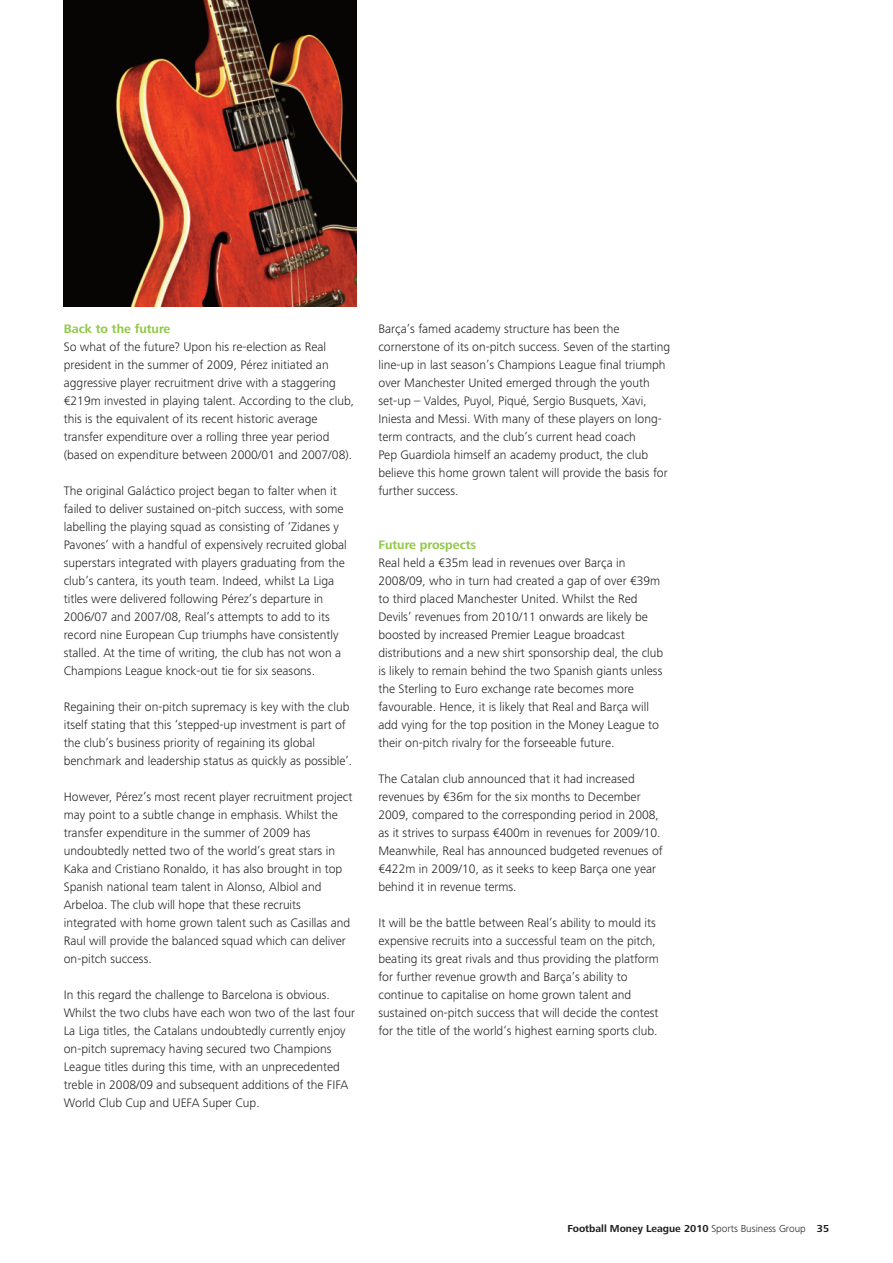
<style>
.page{position:relative;width:893px;height:1263px;background:#fff}
.page>*{position:absolute;margin:0;border:0;box-sizing:border-box;transform-origin:0 0}
.t1{font:300 12.75px/18px "Frutiger Next LT";color:#231f20}
.t2{font:700 12.75px "Frutiger Next LT";color:#92c947}
.t3{font:700 10.5px "Frutiger Next LT";color:#231f20}
.s1{font-weight:300}
</style>
<div class="page">
<img style="left:64px;top:0;width:293px;height:306px">
<p class="t2" style="left:64px;top:324px;width:108px">Back to the future</p>
<p class="t1" style="left:64px;top:339px;width:292px">So what of the future? Upon his re-election as Real president in the summer of 2009, Pérez initiated an aggressive player recruitment drive with a staggering €219m invested in playing talent. According to the club, this is the equivalent of its recent historic average transfer expenditure over a rolling three year period (based on expenditure between 2000/01 and 2007/08).</p>
<p class="t1" style="left:64px;top:483px;width:285px">The original Galáctico project began to falter when it failed to deliver sustained on-pitch success, with some labelling the playing squad as consisting of ‘Zidanes y Pavones’ with a handful of expensively recruited global superstars integrated with players graduating from the club’s cantera, its youth team. Indeed, whilst La Liga titles were delivered following Pérez’s departure in 2006/07 and 2007/08, Real’s attempts to add to its record nine European Cup triumphs have consistently stalled. At the time of writing, the club has not won a Champions League knock-out tie for six seasons.</p>
<p class="t1" style="left:64px;top:699px;width:290px">Regaining their on-pitch supremacy is key with the club itself stating that this ‘stepped-up investment is part of the club’s business priority of regaining its global benchmark and leadership status as quickly as possible’.</p>
<p class="t1" style="left:64px;top:789px;width:290px">However, Pérez’s most recent player recruitment project may point to a subtle change in emphasis. Whilst the transfer expenditure in the summer of 2009 has undoubtedly netted two of the world’s great stars in Kaka and Cristiano Ronaldo, it has also brought in top Spanish national team talent in Alonso, Albiol and Arbeloa. The club will hope that these recruits integrated with home grown talent such as Casillas and Raul will provide the balanced squad which can deliver on-pitch success.</p>
<p class="t1" style="left:64px;top:987px;width:293px">In this regard the challenge to Barcelona is obvious.<br>Whilst the two clubs have each won two of the last four La Liga titles, the Catalans undoubtedly currently enjoy on-pitch supremacy having secured two Champions League titles during this time, with an unprecedented treble in 2008/09 and subsequent additions of the FIFA World Club Cup and UEFA Super Cup.</p>
<p class="t1" style="left:378px;top:321px;width:293px">Barça’s famed academy structure has been the cornerstone of its on-pitch success. Seven of the starting line-up in last season’s Champions League final triumph over Manchester United emerged through the youth set-up – Valdes, Puyol, Piqué, Sergio Busquets, Xavi, Iniesta and Messi. With many of these players on long&shy;term contracts, and the club’s current head coach<br>Pep Guardiola himself an academy product, the club believe this home grown talent will provide the basis for further success.</p>
<p class="t2" style="left:378px;top:540px;width:99px">Future prospects</p>
<p class="t1" style="left:378px;top:555px;width:286px">Real held a €35m lead in revenues over Barça in 2008/09, who in turn had created a gap of over €39m to third placed Manchester United. Whilst the Red Devils’ revenues from 2010/11 onwards are likely be boosted by increased Premier League broadcast distributions and a new shirt sponsorship deal, the club is likely to remain behind the two Spanish giants unless the Sterling to Euro exchange rate becomes more favourable. Hence, it is likely that Real and Barça will add vying for the top position in the Money League to their on-pitch rivalry for the forseeable future.</p>
<p class="t1" style="left:378px;top:771px;width:286px">The Catalan club announced that it had increased revenues by €36m for the six months to December 2009, compared to the corresponding period in 2008, as it strives to surpass €400m in revenues for 2009/10.<br>Meanwhile, Real has announced budgeted revenues of €422m in 2009/10, as it seeks to keep Barça one year behind it in revenue terms.</p>
<p class="t1" style="left:378px;top:915px;width:282px">It will be the battle between Real’s ability to mould its expensive recruits into a successful team on the pitch, beating its great rivals and thus providing the platform for further revenue growth and Barça’s ability to continue to capitalise on home grown talent and sustained on-pitch success that will decide the contest for the title of the world’s highest earning sports club.</p>
<p class="t3" style="left:567px;top:1224px;width:263px">Football Money League 2010 <span class="s1">Sports Business Group</span> 35</p>
</div>
